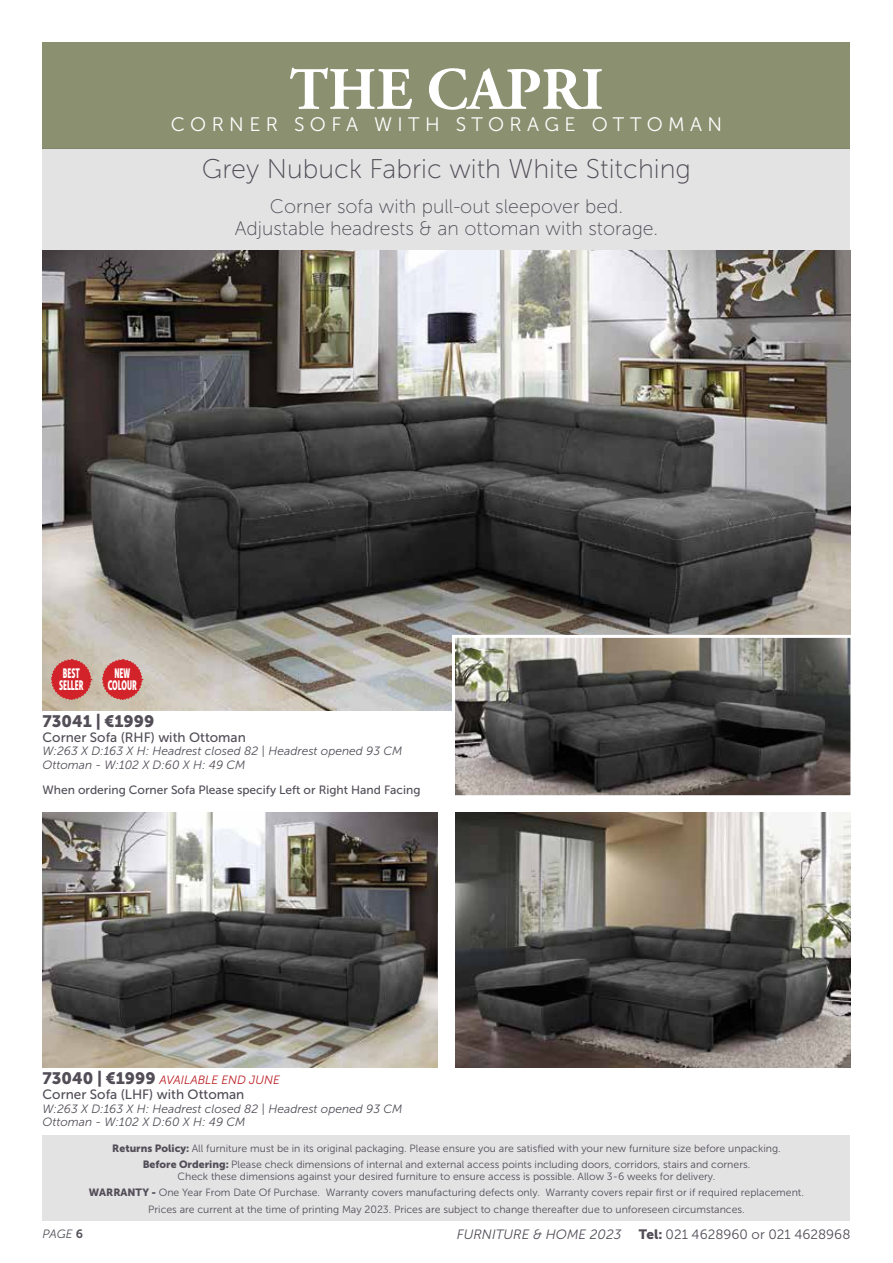
<style>
.page{position:relative;width:893px;height:1263px;background:#fff}
.page>*{position:absolute;margin:0;border:0;box-sizing:border-box;transform-origin:0 0}
.t1{font:700 60px "Adobe Garamond Pro";color:#fff}
.t2{font:27px "Museo Sans 100";color:#524d57}
.t3{font:19.5px/22.5px "Museo Sans 100";color:#524d57;text-align:center}
.t4{font:19.5px "Museo Sans 300";letter-spacing:.275em;color:#fff}
.t5{font:16.5px "Museo Sans 900";color:#524d57}
.t6{font:13.5px "Museo Sans 500";color:#524d57}
.t7{font:13.5px "Museo Sans 300";color:#524d57}
.t8{font:13.5px/12px "Museo Sans Cond 900";color:#fff;scale:.65 1}
.t9{font:italic 13.5px "Museo Sans 300";color:#524d57}
.t10{font:italic 12px/13.5px "Museo Sans 300";color:#524d57}
.t11{font:12px "Museo Sans 500";color:#524d57}
.t12{font:italic 12px "Museo Sans 300";color:#bb1e23}
.t13{font:10.5px/16.2px "Museo Sans 300";color:#524d57;text-align:center}
.s1{font-family:"Museo Sans 900";font-style:normal;font-size:16.5px;color:#524d57}
.s2{font-family:"Museo Sans 900"}
.s3{font-family:"Museo Sans 700";font-style:normal}
</style>
<div class="page">
<div style="left:43px;top:43px;width:807px;height:106px;background:#8a9070"></div>
<div style="left:43px;top:149px;width:807px;height:102px;background:#e3e3e4"></div>
<div style="left:43px;top:1135px;width:807px;height:85px;background:#e3e3e4"></div>
<img style="left:43px;top:251px;width:807px;height:459px">
<svg style="left:50px;top:658px;width:42px;height:43px;background:#ce5352"></svg>
<svg style="left:101px;top:658px;width:42px;height:43px;background:#d05656"></svg>
<svg style="left:450px;top:633px;width:401px;height:163px;background:#615f5b"></svg>
<img style="left:43px;top:812px;width:395px;height:255px">
<img style="left:455px;top:812px;width:395px;height:255px">
<h1 class="t1" style="left:289px;top:55px;width:315px">THE CAPRI</h1>
<h3 class="t4" style="left:171px;top:114px;width:553px">CORNER SOFA WITH STORAGE OTTOMAN</h3>
<h2 class="t2" style="left:202px;top:154px;width:490px">Grey Nubuck Fabric with White Stitching</h2>
<h3 class="t3" style="left:235px;top:195px;width:425px">Corner sofa with pull-out sleepover bed.<br>Adjustable headrests &amp; an ottoman with storage.</h3>
<p class="t8" style="left:59px;top:667px;width:39px">BEST<br>SELLER</p>
<p class="t8" style="left:108px;top:667px;width:46px;text-align:center">NEW<br>COLOUR</p>
<h3 class="t5" style="left:43px;top:712px;width:113px">73041 | €1999</h3>
<p class="t6" style="left:43px;top:730px;width:205px">Corner Sofa (RHF) with Ottoman</p>
<p class="t10" style="left:43px;top:744px;width:361px">W:263 X D:163 X H: Headrest closed 82 | Headrest opened 93 CM<br>Ottoman - W:102 X D:60 X H: 49 CM</p>
<p class="t11" style="left:43px;top:784px;width:379px">When ordering Corner Sofa Please specify Left or Right Hand Facing</p>
<p class="t12" style="left:43px;top:1073px;width:239px"><span class="s1">73040 | €1999</span> AVAILABLE END JUNE</p>
<p class="t6" style="left:43px;top:1087px;width:203px">Corner Sofa (LHF) with Ottoman</p>
<p class="t10" style="left:43px;top:1102px;width:361px">W:263 X D:163 X H: Headrest closed 82 | Headrest opened 93 CM<br>Ottoman - W:102 X D:60 X H: 49 CM</p>
<p class="t13" style="left:112px;top:1140px;width:670px"><span class="s2">Returns Policy:</span> All furniture must be in its original packaging. Please ensure you are satisfied with your new furniture size before unpacking.<br><span class="s2">Before Ordering:</span> Please check dimensions of internal and external access points including doors, corridors, stairs and corners.</p>
<p class="t13" style="left:89px;top:1168px;width:716px">Check these dimensions against your desired furniture to ensure access is possible. Allow 3-6 weeks for delivery.<br><span class="s2">WARRANTY -</span> One Year From Date Of Purchase. Warranty covers manufacturing defects only. Warranty covers repair first or if required replacement.<br>Prices are current at the time of printing May 2023. Prices are subject to change thereafter due to unforeseen circumstances.</p>
<p class="t10" style="left:43px;top:1227px;width:42px">PAGE <span class="s3">6</span></p>
<p class="t9" style="left:457px;top:1227px;width:166px">FURNITURE &amp; HOME 2023</p>
<p class="t7" style="left:639px;top:1227px;width:213px"><span class="s2">Tel:</span> 021 4628960 or 021 4628968</p>
</div>
